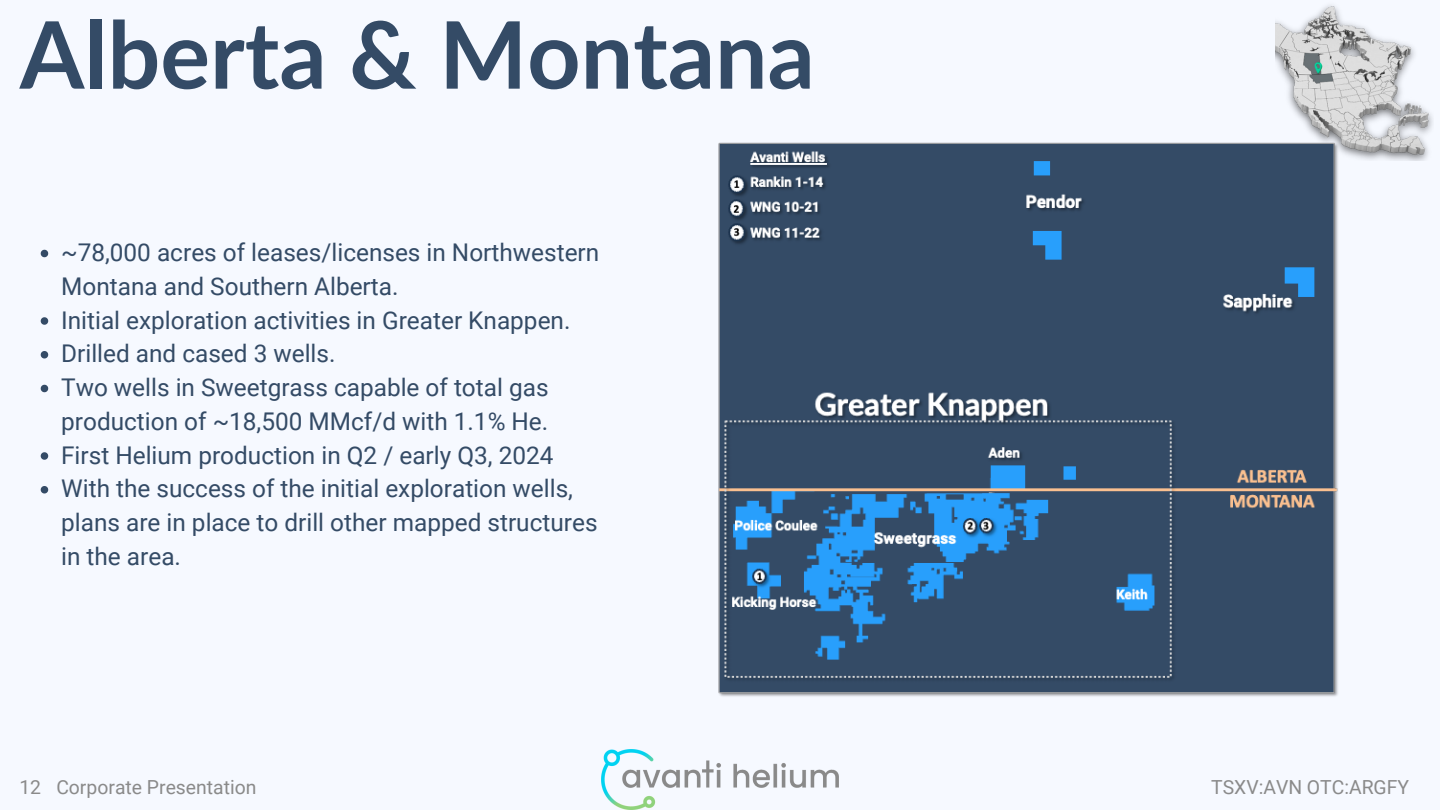
<style>
.page{position:relative;width:1440px;height:810px;background:#f6f9ff}
.page>*{position:absolute;margin:0;border:0;box-sizing:border-box;transform-origin:0 0}
.t1{font:700 93.1px "Lato";color:#344b66}
.t2{font:24.4px/33.8px "Roboto";color:#344b66}
.t3{font:19.4px "Roboto";color:#8a8a8a}
</style>
<div class="page">
<img style="left:602px;top:750px;width:237px;height:60px">
<img style="left:1276px;top:5px;width:157px;height:155px">
<img style="left:718px;top:141px;width:627px;height:556px">
<svg style="left:41px;top:250px;width:7px;height:7px"></svg>
<svg style="left:41px;top:317px;width:7px;height:8px"></svg>
<svg style="left:41px;top:351px;width:7px;height:7px"></svg>
<svg style="left:41px;top:385px;width:7px;height:7px"></svg>
<svg style="left:41px;top:452px;width:7px;height:8px"></svg>
<svg style="left:41px;top:486px;width:7px;height:8px"></svg>
<p class="t1" style="left:20px;top:-3px;width:797px">Alberta &amp; Montana</p>
<p class="t2" style="left:61px;top:236px;width:540px">~78,000 acres of leases/licenses in Northwestern<br>Montana and Southern Alberta.</p>
<p class="t2" style="left:61px;top:303px;width:511px">Initial exploration activities in Greater Knappen.</p>
<p class="t2" style="left:61px;top:337px;width:276px">Drilled and cased 3 wells.</p>
<p class="t2" style="left:61px;top:371px;width:489px">Two wells in Sweetgrass capable of total gas production of ~18,500 MMcf/d with 1.1% He.</p>
<p class="t2" style="left:61px;top:438px;width:494px">First Helium production in Q2 / early Q3, 2024</p>
<p class="t2" style="left:61px;top:472px;width:538px">With the success of the initial exploration wells, plans are in place to drill other mapped structures in the area.</p>
<h3 class="t3" style="left:19px;top:776px;width:23px">12</h3>
<p class="t3" style="left:56px;top:776px;width:202px">Corporate Presentation</p>
<p class="t3" style="left:1211px;top:776px;width:199px">TSXV:AVN OTC:ARGFY</p>
</div>
